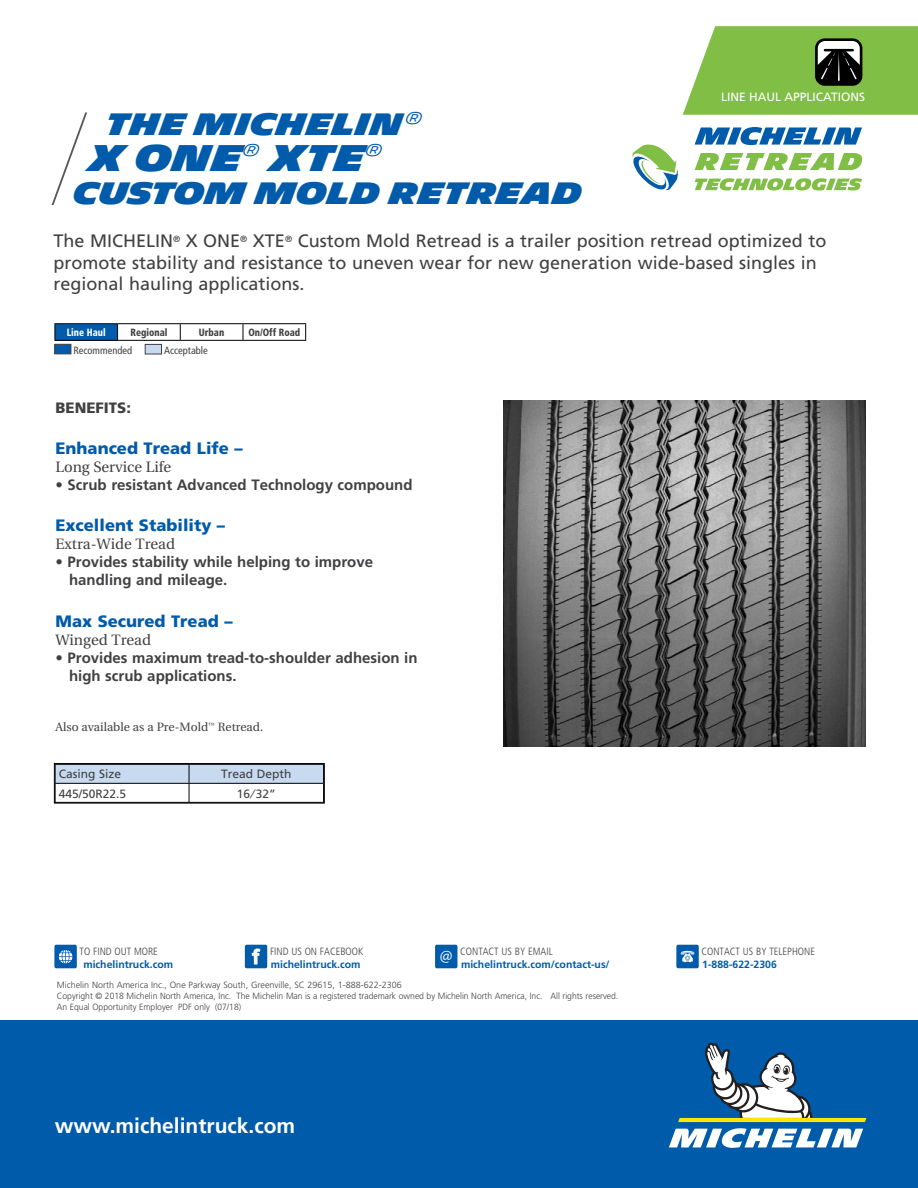
<style>
.page{position:relative;width:918px;height:1188px;background:#fff}
.page>*{position:absolute;margin:0;border:0;box-sizing:border-box;transform-origin:0 0}
.t1{font:900 36px "Michelin";color:#005baa}
.t2{font:900 30px "Michelin";color:#005baa}
.t3{font:700 21px "Frutiger";color:#fff}
.t4{font:18px/21.6px "Frutiger";color:#414042}
.t5{font:900 16.5px "Frutiger";color:#005baa}
.t6{font:700 15px/18px "Frutiger";color:#414042}
.t7{font:15px "Utopia";color:#414042}
.t8{font:900 15px "Frutiger";color:#414042}
.t9{font:12px "Frutiger";color:#414042}
.t10{font:12px "Utopia";color:#414042}
.t11{font:12px "Frutiger LT Std";color:#fff}
.t12{font:700 10.5px "Frutiger LT Std";color:#005baa}
.t13{font:300 condensed 10.5px "Frutiger";color:#414042}
.t14{font:900 condensed 10.5px "Frutiger";color:#414042;scale:.9 1}
.t15{font:condensed 10.5px "Frutiger";color:#414042}
.t16{font:900 condensed 10.5px "Frutiger";color:#fff;scale:.9 1}
.t17{font:300 9px/10.8px "Frutiger";color:#414042}
.s1{font-family:"Myriad Pro";font-weight:400;font-stretch:normal;font-size:17.25px;color:#fff}
</style>
<div class="page">
<img style="left:503px;top:400px;width:363px;height:346px">
<svg style="left:51px;top:112px;width:37px;height:94px"></svg>
<div style="left:55px;top:324px;width:63px;height:16px;background:#005baa"></div>
<hr style="left:54px;top:323px;width:64px;height:1px;background:#000">
<svg style="left:54px;top:324px;width:1px;height:16px"></svg>
<hr style="left:118px;top:323px;width:62px;height:1px;background:#000">
<hr style="left:180px;top:323px;width:63px;height:1px;background:#000">
<hr style="left:243px;top:323px;width:63px;height:1px;background:#000">
<svg style="left:117px;top:324px;width:189px;height:16px"></svg>
<hr style="left:54px;top:340px;width:64px;height:1px;background:#000">
<hr style="left:118px;top:340px;width:62px;height:1px;background:#000">
<hr style="left:180px;top:340px;width:63px;height:1px;background:#000">
<hr style="left:243px;top:340px;width:63px;height:1px;background:#000">
<div style="left:145px;top:344px;width:17px;height:10px;background:#c7daf0;border:1px solid #414042"></div>
<div style="left:54px;top:344px;width:17px;height:10px;background:#005baa;border:1px solid #414042"></div>
<svg style="left:683px;top:26px;width:235px;height:89px;background:#87b955"></svg>
<svg style="left:245px;top:945px;width:22px;height:23px"></svg>
<svg style="left:435px;top:945px;width:22px;height:23px"></svg>
<svg style="left:676px;top:945px;width:23px;height:23px"></svg>
<svg style="left:54px;top:945px;width:23px;height:23px"></svg>
<svg style="left:695px;top:127px;width:167px;height:18px"></svg>
<svg style="left:695px;top:153px;width:168px;height:17px"></svg>
<svg style="left:695px;top:178px;width:167px;height:12px"></svg>
<svg style="left:632px;top:144px;width:46px;height:47px"></svg>
<div style="left:0;top:1020px;width:918px;height:168px;background:#005baa"></div>
<svg style="left:669px;top:1128px;width:194px;height:20px"></svg>
<svg style="left:678px;top:1043px;width:188px;height:79px"></svg>
<svg style="left:56px;top:765px;width:267px;height:36px"></svg>
<div style="left:54px;top:763px;width:271px;height:40px;border:1px solid #000"></div>
<h2 class="t2" style="left:106px;top:107px;width:318px">THE MICHELIN<sup>®</sup></h2>
<h1 class="t1" style="left:89px;top:137px;width:295px">X ONE<sup>®</sup> XTE<sup>®</sup></h1>
<h2 class="t2" style="left:74px;top:176px;width:510px">CUSTOM MOLD RETREAD</h2>
<h3 class="t11" style="left:721px;top:90px;width:145px">LINE HAUL APPLICATIONS</h3>
<h3 class="t4" style="left:54px;top:230px;width:774px">The MICHELIN<sup>®</sup> X ONE<sup>®</sup> XTE<sup>®</sup> Custom Mold Retread is a trailer position retread optimized to promote stability and resistance to uneven wear for new generation wide-based singles in regional hauling applications.</h3>
<p class="t16" style="left:67px;top:326px;width:45px">Line Haul</p>
<p class="t14" style="left:130px;top:326px;width:43px">Regional</p>
<p class="t14" style="left:199px;top:326px;width:30px">Urban</p>
<p class="t14" style="left:248px;top:326px;width:59px">On/Off Road</p>
<p class="t15" style="left:73px;top:344px;width:60px">Recommended</p>
<p class="t15" style="left:164px;top:344px;width:45px">Acceptable</p>
<h3 class="t8" style="left:56px;top:398px;width:77px">BENEFITS:</h3>
<h3 class="t5" style="left:56px;top:438px;width:189px">Enhanced Tread Life –</h3>
<h3 class="t7" style="left:56px;top:459px;width:117px">Long Service Life</h3>
<h3 class="t6" style="left:56px;top:476px;width:359px">• Scrub resistant Advanced Technology compound</h3>
<h3 class="t5" style="left:56px;top:516px;width:171px">Excellent Stability –</h3>
<h3 class="t7" style="left:56px;top:536px;width:121px">Extra-Wide Tread</h3>
<h3 class="t6" style="left:69px;top:553px;width:306px;text-indent:-14px">• Provides stability while helping to improve handling and mileage.</h3>
<h3 class="t5" style="left:56px;top:611px;width:179px">Max Secured Tread –</h3>
<h3 class="t7" style="left:56px;top:632px;width:97px">Winged Tread</h3>
<h3 class="t6" style="left:69px;top:649px;width:350px;text-indent:-14px">• Provides maximum tread-to-shoulder adhesion in high scrub applications.</h3>
<h3 class="t10" style="left:56px;top:721px;width:209px">Also available as a Pre-Mold<sup>™</sup> Retread.</h3>
<h3 class="t9" style="left:59px;top:767px;width:64px">Casing Size</h3>
<h3 class="t9" style="left:221px;top:767px;width:72px">Tread Depth</h3>
<h3 class="t9" style="left:59px;top:786px;width:69px">445/50R22.5</h3>
<h3 class="t9" style="left:237px;top:786px;width:40px">16 ⁄ 32”</h3>
<p class="t13" style="left:80px;top:945px;width:80px">TO FIND OUT MORE</p>
<p class="t12" style="left:83px;top:958px;width:91px">michelintruck.com</p>
<p class="t13" style="left:270px;top:945px;width:95px">FIND US ON FACEBOOK</p>
<p class="t12" style="left:271px;top:958px;width:91px">michelintruck.com</p>
<p class="t13" style="left:440px;top:945px;width:114px"><span class="s1">@</span> CONTACT US BY EMAIL</p>
<p class="t12" style="left:461px;top:958px;width:150px">michelintruck.com/contact-us/</p>
<p class="t17" style="left:57px;top:980px;width:563px">Michelin North America Inc., One Parkway South, Greenville, SC 29615, 1-888-622-2306<br>Copyright © 2018 Michelin North America, Inc. The Michelin Man is a registered trademark owned by Michelin North America, Inc. All rights reserved.<br>An Equal Opportunity Employer PDF only (07/18)</p>
<h3 class="t3" style="left:55px;top:1113px;width:242px">www.michelintruck.com</h3>
<p class="t13" style="left:702px;top:945px;width:115px">CONTACT US BY TELEPHONE</p>
<p class="t12" style="left:702px;top:958px;width:76px">1-888-622-2306</p>
</div>
